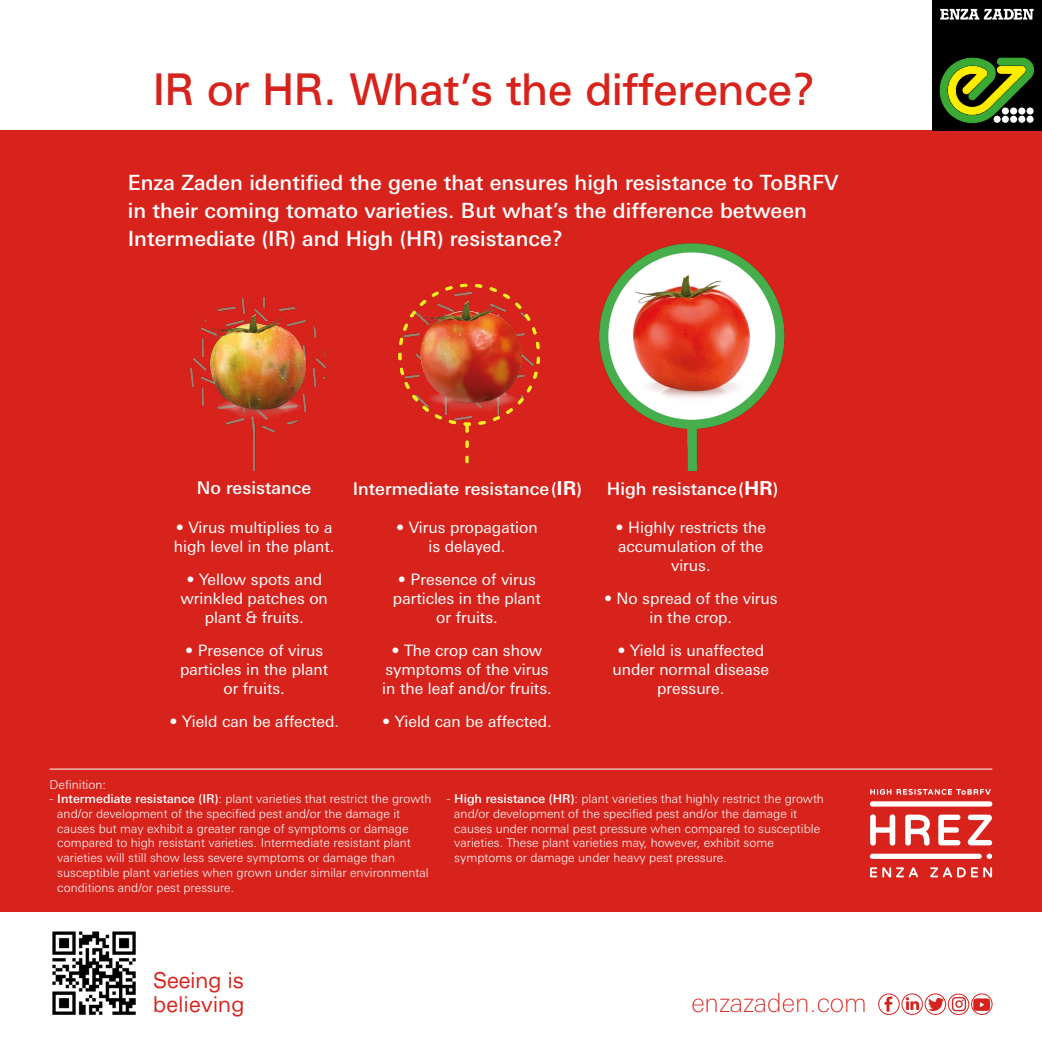
<style>
.page{position:relative;width:1042px;height:1042px;background:#fff}
.page>*{position:absolute;margin:0;border:0;box-sizing:border-box;transform-origin:0 0}
.t1{font:500 43.75px "Linotype Univers Extd";color:#d7231c;scale:.8 1}
.t2{font:100 26.25px "Linotype Univers Basic";color:#d7231c}
.t3{font:21.88px/24.5px "Linotype Univers Extd";letter-spacing:.02em;color:#d7231c;scale:.8 1}
.t4{font:500 21px/28px "Linotype Univers Basic";color:#fff}
.t5{font:500 17.5px "Linotype Univers Basic";color:#fff}
.t6{font:15.75px/18.9px "Linotype Univers Basic";color:#fff;text-align:center}
.t7{font:300 12.25px/14.7px "Linotype Univers Basic";color:#fff}
.s1{font-weight:700;font-size:19.25px}
.s2{font-weight:300}
.s3{font-weight:500}
</style>
<div class="page">
<div style="left:0;top:130px;width:1042px;height:782px;background:#d7231c"></div>
<hr style="left:50px;top:769px;width:942px;height:1px;background:#fff">
<img style="left:190px;top:243px;width:595px;height:228px">
<img style="left:52px;top:931px;width:84px;height:84px">
<img style="left:928px;top:998px;width:15px;height:12px">
<div style="left:925px;top:993px;width:21px;height:21px;border:1px solid #d7231c;border-radius:50%"></div>
<img style="left:878px;top:994px;width:21px;height:20px;border-radius:10px">
<div style="left:878px;top:993px;width:21px;height:21px;border:1px solid #d7231c;border-radius:50%"></div>
<img style="left:902px;top:994px;width:20px;height:19px">
<div style="left:901px;top:993px;width:21px;height:21px;border:1px solid #d7231c;border-radius:50%"></div>
<img style="left:951px;top:996px;width:15px;height:16px">
<div style="left:948px;top:994px;width:21px;height:21px;border:1px solid #d7231c;border-radius:50%"></div>
<img style="left:972px;top:997px;width:18px;height:14px">
<div style="left:971px;top:993px;width:21px;height:21px;border:1px solid #d7231c;border-radius:50%"></div>
<svg style="left:870px;top:789px;width:120px;height:6px"></svg>
<div style="left:870px;top:853px;width:111px;height:6px;background:#fff;border-radius:3px"></div>
<svg style="left:870px;top:814px;width:25px;height:31px"></svg>
<svg style="left:905px;top:814px;width:25px;height:31px"></svg>
<svg style="left:938px;top:814px;width:22px;height:31px"></svg>
<svg style="left:967px;top:814px;width:25px;height:31px"></svg>
<svg style="left:986px;top:853px;width:6px;height:6px"></svg>
<div style="left:870px;top:801px;width:122px;height:5px;background:#fff;border-radius:3px"></div>
<svg style="left:870px;top:867px;width:48px;height:10px"></svg>
<svg style="left:930px;top:867px;width:62px;height:10px"></svg>
<div style="left:932px;top:0;width:110px;height:130px;background:#000"></div>
<svg style="left:939px;top:58px;width:95px;height:65px"></svg>
<svg style="left:940px;top:9px;width:93px;height:11px"></svg>
<h1 class="t1" style="left:153px;top:63px;width:828px">IR or HR. What’s the difference?</h1>
<h3 class="t4" style="left:128px;top:168px;width:712px">Enza Zaden identified the gene that ensures high resistance to ToBRFV in their coming tomato varieties. But what’s the difference between<br>Intermediate (IR) and High (HR) resistance?</h3>
<h3 class="t5" style="left:197px;top:477px;width:116px">No resistance</h3>
<h3 class="t5" style="left:353px;top:478px;width:231px">Intermediate resistance(<span class="s1">IR</span>)</h3>
<h3 class="t5" style="left:607px;top:478px;width:173px">High resistance(<span class="s1">HR</span>)</h3>
<p class="t6" style="left:174px;top:518px;width:162px;text-align:left"><span class="s2">•</span> Virus multiplies to a high level in the plant.</p>
<p class="t6" style="left:180px;top:570px;width:149px"><span class="s2">•</span> Yellow spots and wrinkled patches on plant &amp; fruits.</p>
<p class="t6" style="left:180px;top:641px;width:149px"><span class="s2">•</span> Presence of virus particles in the plant or fruits.</p>
<p class="t6" style="left:169px;top:711px;width:171px"><span class="s2">•</span> Yield can be affected.</p>
<p class="t6" style="left:615px;top:518px;width:152px"><span class="s2">•</span> Highly restricts the accumulation of the virus.</p>
<p class="t6" style="left:604px;top:589px;width:175px"><span class="s2">•</span> No spread of the virus in the crop.</p>
<p class="t6" style="left:612px;top:641px;width:158px"><span class="s2">•</span> Yield is unaffected under normal disease pressure.</p>
<p class="t6" style="left:396px;top:518px;width:143px"><span class="s2">•</span> Virus propagation is delayed.</p>
<p class="t6" style="left:393px;top:570px;width:149px"><span class="s2">•</span> Presence of virus particles in the plant or fruits.</p>
<p class="t6" style="left:382px;top:641px;width:171px"><span class="s2">•</span> The crop can show symptoms of the virus in the leaf and/or fruits.</p>
<p class="t6" style="left:382px;top:711px;width:171px"><span class="s2">•</span> Yield can be affected.</p>
<p class="t7" style="left:50px;top:777px;width:58px">Definition:</p>
<p class="t7" style="left:57px;top:791px;width:375px;text-indent:-8px">- <span class="s3">Intermediate resistance (IR)</span>: plant varieties that restrict the growth and/or development of the specified pest and/or the damage it causes but may exhibit a greater range of symptoms or damage compared to high resistant varieties. Intermediate resistant plant varieties will still show less severe symptoms or damage than susceptible plant varieties when grown under similar environmental conditions and/or pest pressure.</p>
<p class="t7" style="left:454px;top:791px;width:371px;text-indent:-8px">- <span class="s3">High resistance (HR)</span>: plant varieties that highly restrict the growth and/or development of the specified pest and/or the damage it causes under normal pest pressure when compared to susceptible varieties. These plant varieties may, however, exhibit some symptoms or damage under heavy pest pressure.</p>
<h3 class="t3" style="left:153px;top:967px;width:115px">Seeing is believing</h3>
<h2 class="t2" style="left:691px;top:988px;width:177px">enzazaden.com</h2>
</div>
